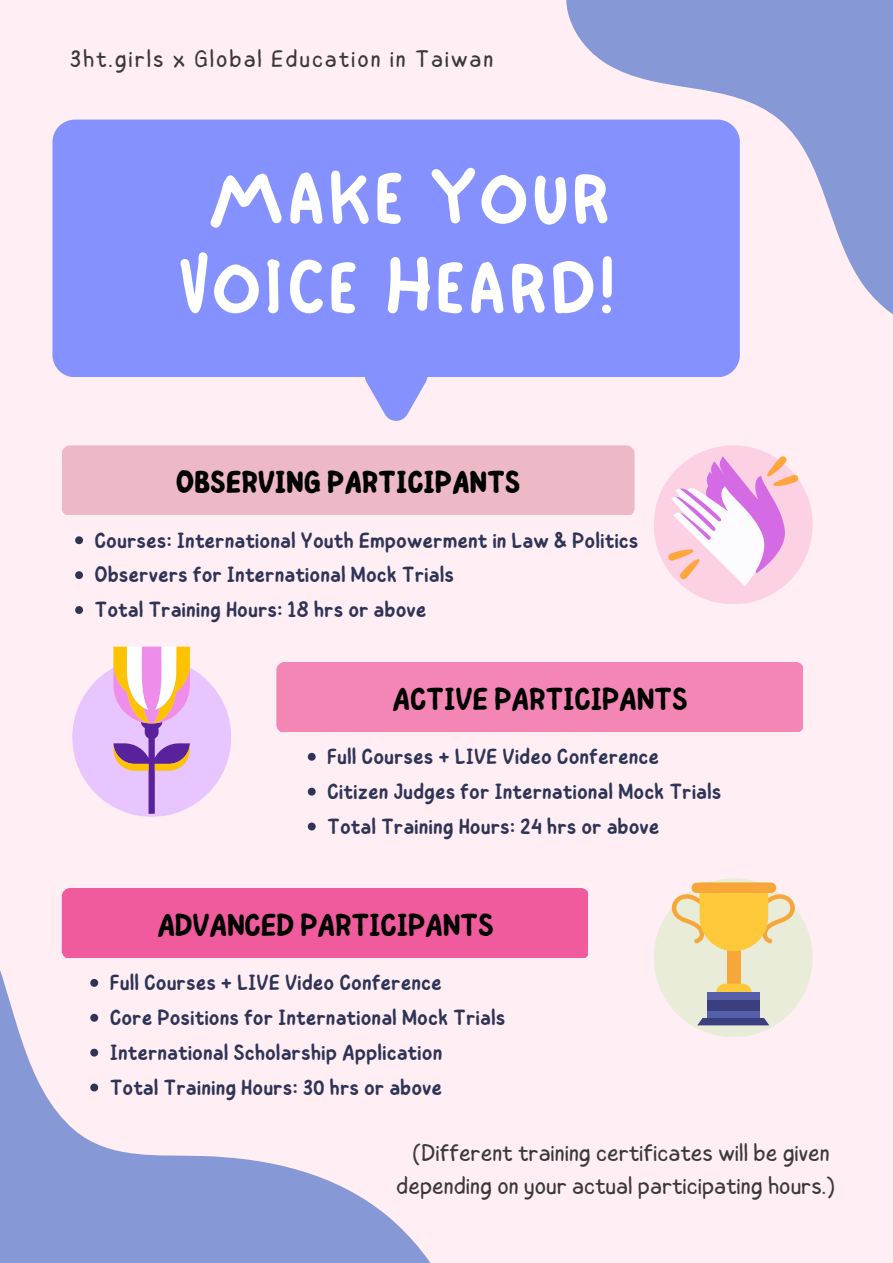
<style>
.page{position:relative;width:893px;height:1263px;background:#ffeef4}
.page>*{position:absolute;margin:0;border:0;box-sizing:border-box;transform-origin:0 0}
.t1{font:77.85px/89.4px "NF One Little Font Bold";letter-spacing:.055em;color:#fff;text-align:center}
.t2{font:600 31.88px "Childos Arabic";letter-spacing:-.025em;color:#000}
.t3{font:700 31.88px "Childos Arabic";letter-spacing:-.025em;color:#000}
.t4{font:300 24px/33.2px "Childos Arabic";color:#393939;text-align:center}
.t5{font:300 24px "Childos Arabic";letter-spacing:.08em;color:#393939}
.t6{font:500 21.98px/34.9px "Childos Arabic";color:#2d3456}
</style>
<div class="page">
<svg style="left:489px;top:0;width:404px;height:315px;fill:#8798d6"></svg>
<svg style="left:0;top:691px;width:577px;height:572px"></svg>
<div style="left:62px;top:445px;width:572px;height:70px;background:#edb9c6"></div>
<div style="left:276px;top:662px;width:526px;height:69px;background:#f386b5"></div>
<div style="left:62px;top:888px;width:526px;height:69px;background:#ef5b9c"></div>
<div style="left:52px;top:120px;width:688px;height:257px;background:#8491ff"></div>
<svg style="left:364px;top:363px;width:64px;height:58px"></svg>
<svg style="left:75px;top:536px;width:8px;height:8px"></svg>
<svg style="left:75px;top:571px;width:8px;height:8px"></svg>
<svg style="left:75px;top:606px;width:8px;height:8px"></svg>
<div style="left:654px;top:445px;width:158px;height:159px;background:#fbd1e3;border-radius:50%"></div>
<svg style="left:668px;top:456px;width:130px;height:130px"></svg>
<div style="left:72px;top:658px;width:159px;height:159px;background:#e8c5ff;border-radius:50%"></div>
<svg style="left:113px;top:647px;width:77px;height:167px"></svg>
<div style="left:654px;top:878px;width:158px;height:159px;background:#e9ecd9;border-radius:50%"></div>
<div style="left:727px;top:938px;width:14px;height:46px;background:#f7a739"></div>
<svg style="left:671px;top:883px;width:124px;height:68px"></svg>
<div style="left:691px;top:882px;width:85px;height:11px;background:#f7a739;border-radius:5px"></div>
<svg style="left:716px;top:984px;width:35px;height:9px"></svg>
<div style="left:708px;top:993px;width:52px;height:25px;background:#5560a9"></div>
<div style="left:708px;top:1000px;width:52px;height:11px;background:#3c3f7e"></div>
<svg style="left:697px;top:1018px;width:72px;height:7px"></svg>
<svg style="left:308px;top:753px;width:8px;height:8px"></svg>
<svg style="left:308px;top:788px;width:8px;height:7px"></svg>
<svg style="left:308px;top:822px;width:8px;height:8px"></svg>
<svg style="left:90px;top:979px;width:8px;height:8px"></svg>
<svg style="left:90px;top:1014px;width:8px;height:8px"></svg>
<svg style="left:90px;top:1049px;width:8px;height:7px"></svg>
<svg style="left:90px;top:1083px;width:8px;height:8px"></svg>
<p class="t5" style="left:70px;top:41px;width:425px">3ht.girls x Global Education in Taiwan</p>
<h1 class="t1" style="left:177px;top:152px;width:439px">MAKE YOUR<br>VOICE HEARD!</h1>
<h2 class="t3" style="left:176px;top:459px;width:347px">OBSERVING PARTICIPANTS</h2>
<p class="t6" style="left:95px;top:523px;width:545px">Courses: International Youth Empowerment in Law &amp; Politics<br>Observers for International Mock Trials<br>Total Training Hours: 18 hrs or above</p>
<h2 class="t2" style="left:392px;top:676px;width:297px">ACTIVE PARTICIPANTS</h2>
<p class="t6" style="left:327px;top:739px;width:396px">Full Courses + LIVE Video Conference<br>Citizen Judges for International Mock Trials<br>Total Training Hours: 24 hrs or above</p>
<h2 class="t2" style="left:157px;top:902px;width:338px">ADVANCED PARTICIPANTS</h2>
<p class="t6" style="left:110px;top:965px;width:397px">Full Courses + LIVE Video Conference<br>Core Positions for International Mock Trials International Scholarship Application<br>Total Training Hours: 30 hrs or above</p>
<p class="t4" style="left:396px;top:1136px;width:440px">(Different training certificates will be given depending on your actual participating hours.)</p>
</div>
